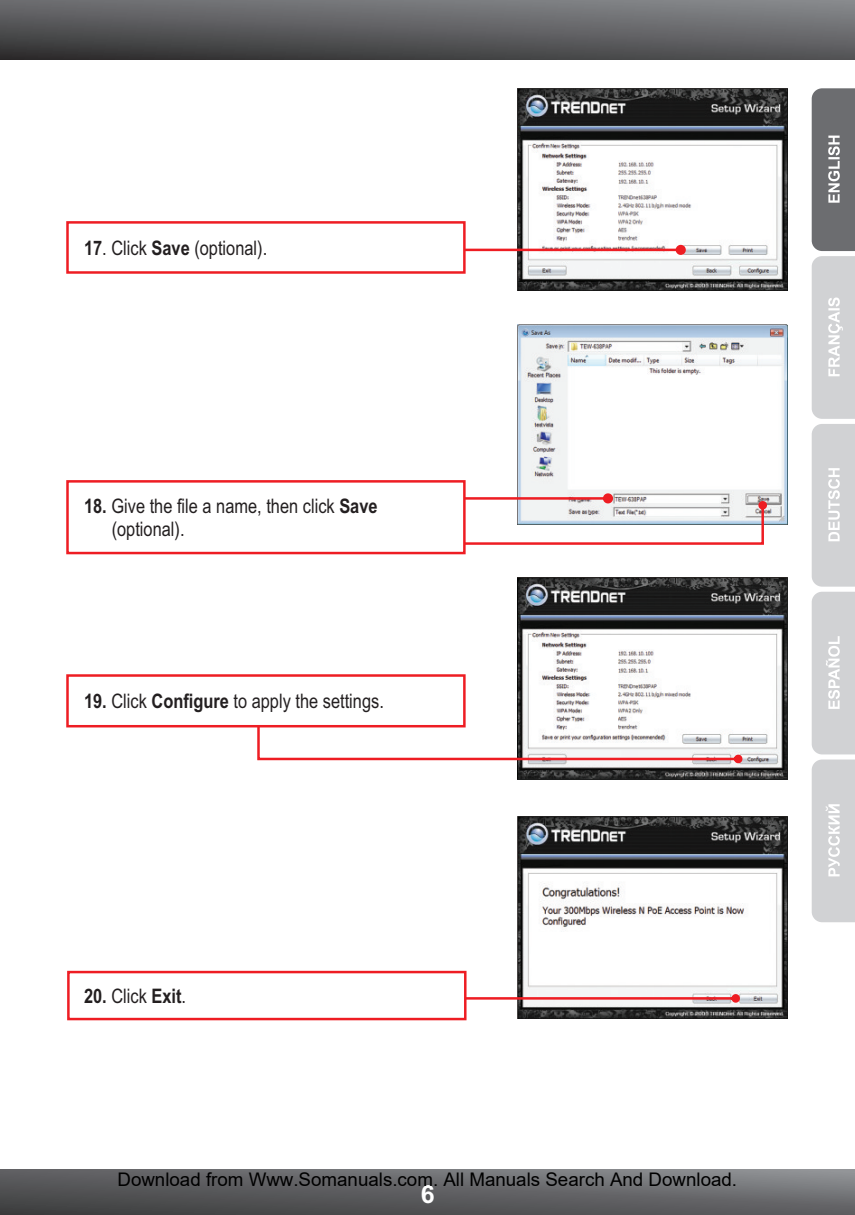
<style>
.page{position:relative;width:855px;height:1215px;background:#fff}
.page>*{position:absolute;margin:0;border:0;box-sizing:border-box;transform-origin:0 0}
.t1{font:700 25px "Arial";color:#fff}
.t2{font:20px/22.8px "Arial Narrow";color:#231f20}
.t3{font:700 20px "Arial Narrow";color:#231f20}
.t4{font:18.75px "Arial";color:#000}
.s1{font-weight:700}
.s2{font-weight:400}
</style>
<div class="page">
<svg style="left:0;top:0;width:855px;height:59px"></svg>
<svg style="left:0;top:1170px;width:855px;height:45px"></svg>
<svg style="left:812px;top:88px;width:43px;height:666px"></svg>
<svg style="left:812px;top:760px;width:43px;height:162px"></svg>
<img style="left:518px;top:88px;width:270px;height:203px">
<svg style="left:66px;top:220px;width:620px;height:55px"></svg>
<img style="left:518px;top:324px;width:270px;height:200px">
<svg style="left:66px;top:479px;width:701px;height:76px"></svg>
<img style="left:518px;top:577px;width:270px;height:203px">
<svg style="left:66px;top:673px;width:676px;height:90px"></svg>
<img style="left:518px;top:817px;width:270px;height:202px">
<svg style="left:67px;top:970px;width:673px;height:51px"></svg>
<p class="t2" style="left:84px;top:238px;width:185px"><span class="s1">17</span>. Click <span class="s1">Save</span> (optional).</p>
<p class="t2" style="left:112px;top:496px;width:267px;text-indent:-28px"><span class="s1">18.</span> Give the file a name, then click <span class="s1">Save </span>(optional).</p>
<p class="t2" style="left:84px;top:691px;width:301px"><span class="s1">19.</span> Click <span class="s1">Configure</span> to apply the settings.</p>
<p class="t3" style="left:84px;top:988px;width:104px">20. <span class="s2">Click</span> Exit<span class="s2">.</span></p>
<p class="t4" style="left:117px;top:1169px;width:621px">Download from Www.Somanuals.com. All Manuals Search And Download.</p>
<p class="t1" style="left:421px;top:1185px;width:15px">6</p>
</div>
